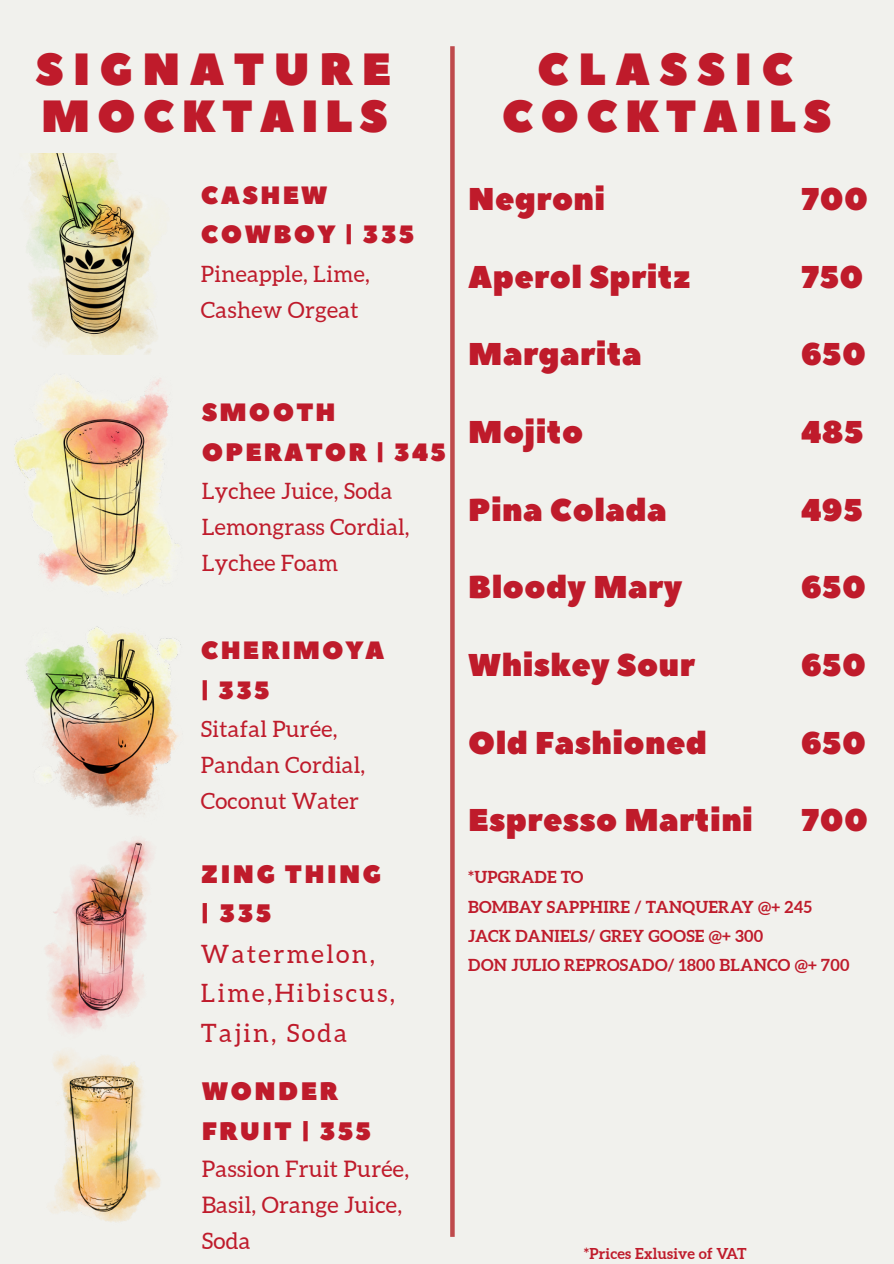
<style>
.page{position:relative;width:894px;height:1264px;background:#fff}
.page>*{position:absolute;margin:0;border:0;box-sizing:border-box;transform-origin:0 0}
.t1{font:45px/47.2px "Peace Sans";letter-spacing:.18em;color:#bf1b2b}
.t2{font:45px/47.2px "Peace Sans";letter-spacing:.15em;color:#bf1b2b;text-align:center}
.t3{font:31.5px "Peace Sans";letter-spacing:.015em;color:#bf1b2b}
.t4{font:25.2px/39.5px "Aleo";letter-spacing:.095em;color:#bf1b2b}
.t5{font:25.2px/39.5px "Peace Sans";letter-spacing:.09em;color:#bf1b2b}
.t6{font:25.05px/39.5px "Peace Sans";letter-spacing:.085em;color:#bf1b2b}
.t7{font:22.8px/36px "Aleo";letter-spacing:.01em;color:#bf1b2b}
.t8{font:22.5px/36px "Aleo";letter-spacing:.01em;color:#bf1b2b}
.t9{font:700 16.5px/29.2px "Aleo";letter-spacing:.015em;color:#bf1b2b}
.t10{font:700 15px "Aleo";letter-spacing:.015em;color:#bf1b2b}
</style>
<div class="page">
<div style="left:0;top:0;width:893px;height:1263px;background:#f1f1ed"></div>
<img style="left:27px;top:153px;width:130px;height:201px">
<img style="left:26px;top:626px;width:155px;height:189px">
<img style="left:14px;top:378px;width:166px;height:215px">
<svg style="left:450px;top:46px;width:4px;height:1190px;background:#c15253"></svg>
<img style="left:45px;top:840px;width:106px;height:192px">
<img style="left:51px;top:1053px;width:109px;height:169px">
<h1 class="t1" style="left:35px;top:47px;width:357px">SIGNATURE<br>MOCKTAILS</h1>
<p class="t6" style="left:201px;top:176px;width:215px">CASHEW<br>COWBOY | 335</p>
<p class="t8" style="left:201px;top:255px;width:170px">Pineapple, Lime,<br>Cashew Orgeat</p>
<p class="t6" style="left:202px;top:393px;width:246px">SMOOTH<br>OPERATOR | 345</p>
<p class="t8" style="left:202px;top:472px;width:209px">Lychee Juice, Soda<br>Lemongrass Cordial,<br>Lychee Foam</p>
<p class="t6" style="left:201px;top:631px;width:185px">CHERIMOYA | 335</p>
<p class="t8" style="left:201px;top:710px;width:166px">Sitafal Purée,<br>Pandan Cordial,<br>Coconut Water</p>
<p class="t5" style="left:201px;top:855px;width:182px">ZING THING | 335</p>
<p class="t4" style="left:201px;top:933px;width:196px">Watermelon,<br>Lime,Hibiscus,<br>Tajin, Soda</p>
<p class="t5" style="left:202px;top:1072px;width:171px">WONDER<br>FRUIT | 355</p>
<p class="t7" style="left:202px;top:1150px;width:209px">Passion Fruit Purée,<br>Basil, Orange Juice,<br>Soda</p>
<h1 class="t2" style="left:501px;top:47px;width:331px">CLASSIC<br>COCKTAILS</h1>
<p class="t3" style="left:468px;top:178px;width:138px">Negroni</p>
<p class="t3" style="left:800px;top:178px;width:69px">700</p>
<p class="t3" style="left:468px;top:255px;width:224px">Aperol Spritz</p>
<p class="t3" style="left:800px;top:255px;width:64px">750</p>
<p class="t3" style="left:468px;top:333px;width:175px">Margarita</p>
<p class="t3" style="left:800px;top:333px;width:67px">650</p>
<p class="t3" style="left:468px;top:411px;width:117px">Mojito</p>
<p class="t3" style="left:800px;top:411px;width:64px">485</p>
<p class="t3" style="left:468px;top:488px;width:200px">Pina Colada</p>
<p class="t3" style="left:800px;top:488px;width:64px">495</p>
<p class="t3" style="left:468px;top:566px;width:216px">Bloody Mary</p>
<p class="t3" style="left:800px;top:566px;width:67px">650</p>
<p class="t3" style="left:468px;top:644px;width:228px">Whiskey Sour</p>
<p class="t3" style="left:800px;top:644px;width:67px">650</p>
<p class="t3" style="left:468px;top:721px;width:240px">Old Fashioned</p>
<p class="t3" style="left:800px;top:721px;width:67px">650</p>
<p class="t3" style="left:468px;top:799px;width:286px">Espresso Martini</p>
<p class="t3" style="left:800px;top:799px;width:69px">700</p>
<p class="t9" style="left:468px;top:862px;width:382px">*UPGRADE TO<br>BOMBAY SAPPHIRE / TANQUERAY @+ 245<br>JACK DANIELS/ GREY GOOSE @+ 300<br>DON JULIO REPROSADO/ 1800 BLANCO @+ 700</p>
<p class="t10" style="left:583px;top:1244px;width:164px">*Prices Exlusive of VAT</p>
</div>
